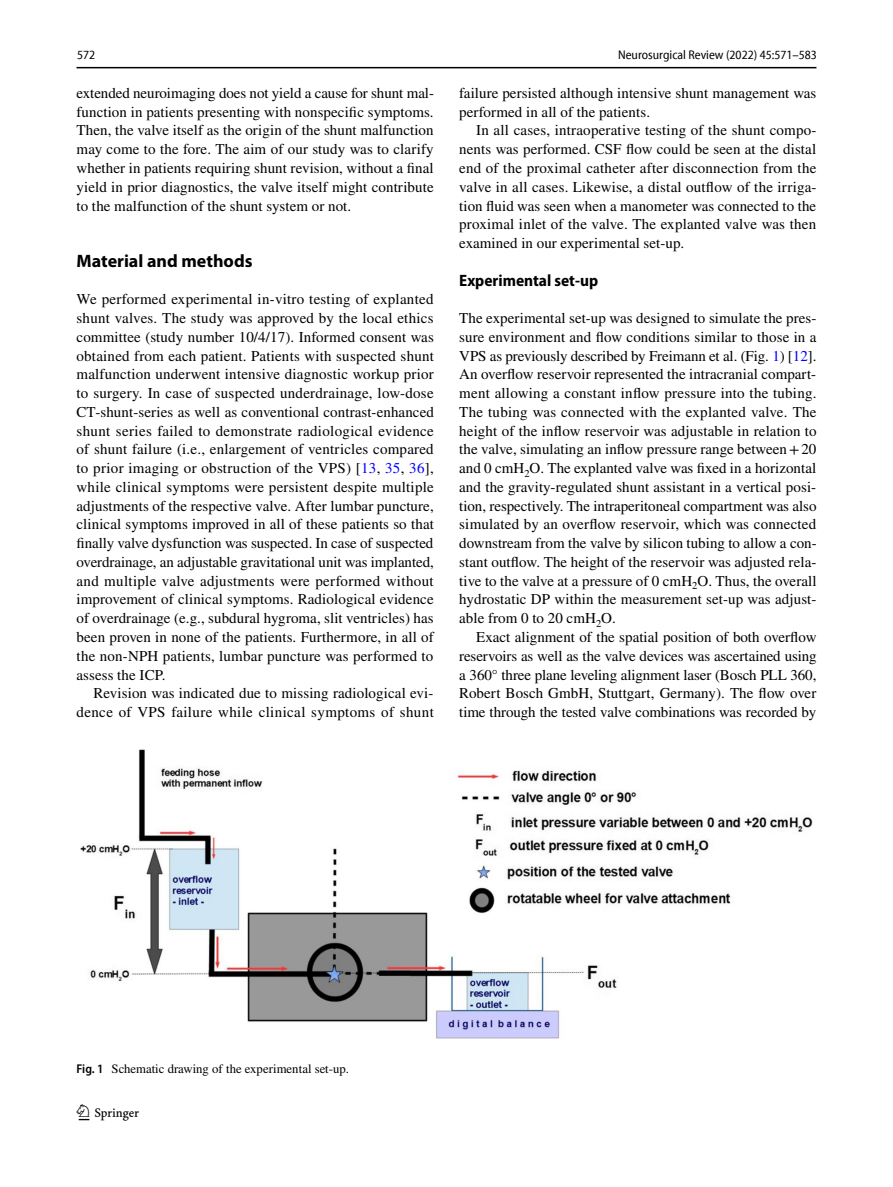
<style>
.page{position:relative;width:893px;height:1187px;background:#fff}
.page>*{position:absolute;margin:0;border:0;box-sizing:border-box;transform-origin:0 0}
.t1{font:22.5px "Springnew Regular 2";color:#000}
.t2{font:700 18px "Myriad Pro";color:#000}
.t3{font:700 semi-condensed 16.5px "Myriad Pro";color:#000}
.t4{font:15px/18.8px "STIX";letter-spacing:.005em;color:#000;text-align:justify}
.t5{font:12.75px "STIX";color:#000}
.t6{font:semi-condensed 12.75px "Myriad Pro Unic";color:#000}
.t7{font:12.75px "Myriad Pro Unic Semi Condensed 3";color:#000}
.s1{color:#00f}
.s2{font-family:"Myriad Pro";font-weight:600;font-stretch:semi-condensed}
</style>
<div class="page">
<hr style="left:77px;top:67px;width:739px;height:1px;background:#000">
<img style="left:81px;top:749px;width:731px;height:289px">
<p class="t7" style="left:77px;top:50px;width:20px">572</p>
<p class="t6" style="left:618px;top:50px;width:200px">Neurosurgical Review (2022) 45:571–583</p>
<p class="t4" style="left:77px;top:84px;width:359px">extended neuroimaging does not yield a cause for shunt mal&shy;function in patients presenting with nonspecific symptoms.<br>Then, the valve itself as the origin of the shunt malfunction may come to the fore. The aim of our study was to clarify whether in patients requiring shunt revision, without a final yield in prior diagnostics, the valve itself might contribute to the malfunction of the shunt system or not.</p>
<p class="t2" style="left:77px;top:249px;width:178px">Material and methods</p>
<p class="t4" style="left:77px;top:291px;width:359px">We performed experimental in-vitro testing of explanted shunt valves. The study was approved by the local ethics committee (study number 10/4/17). Informed consent was obtained from each patient. Patients with suspected shunt malfunction underwent intensive diagnostic workup prior to surgery. In case of suspected underdrainage, low-dose CT-shunt-series as well as conventional contrast-enhanced shunt series failed to demonstrate radiological evidence of shunt failure (i.e., enlargement of ventricles compared to prior imaging or obstruction of the VPS) [<span class="s1">13</span>, <span class="s1">35</span>, <span class="s1">36</span>], while clinical symptoms were persistent despite multiple adjustments of the respective valve. After lumbar puncture, clinical symptoms improved in all of these patients so that finally valve dysfunction was suspected. In case of suspected overdrainage, an adjustable gravitational unit was implanted, and multiple valve adjustments were performed without improvement of clinical symptoms. Radiological evidence of overdrainage (e.g., subdural hygroma, slit ventricles) has been proven in none of the patients. Furthermore, in all of the non-NPH patients, lumbar puncture was performed to assess the ICP.</p>
<p class="t4" style="left:77px;top:684px;width:359px;text-align:right">Revision was indicated due to missing radiological evi&shy;dence of VPS failure while clinical symptoms of shunt</p>
<p class="t4" style="left:459px;top:84px;width:359px">failure persisted although intensive shunt management was performed in all of the patients.</p>
<p class="t4" style="left:459px;top:122px;width:359px;text-indent:17px">In all cases, intraoperative testing of the shunt compo&shy;nents was performed. CSF flow could be seen at the distal end of the proximal catheter after disconnection from the valve in all cases. Likewise, a distal outflow of the irriga&shy;tion fluid was seen when a manometer was connected to the proximal inlet of the valve. The explanted valve was then examined in our experimental set-up.</p>
<p class="t3" style="left:459px;top:271px;width:140px">Experimental set‑up</p>
<p class="t4" style="left:459px;top:309px;width:359px">The experimental set-up was designed to simulate the pres&shy;sure environment and flow conditions similar to those in a VPS as previously described by Freimann et al. (Fig. <span class="s1">1</span>) [<span class="s1">12</span>].<br>An overflow reservoir represented the intracranial compart&shy;ment allowing a constant inflow pressure into the tubing.<br>The tubing was connected with the explanted valve. The height of the inflow reservoir was adjustable in relation to the valve, simulating an inflow pressure range between+20 and 0 cmH<sub>2</sub>O. The explanted valve was fixed in a horizontal and the gravity-regulated shunt assistant in a vertical posi&shy;tion, respectively. The intraperitoneal compartment was also simulated by an overflow reservoir, which was connected downstream from the valve by silicon tubing to allow a con&shy;stant outflow. The height of the reservoir was adjusted rela&shy;tive to the valve at a pressure of 0 cmH<sub>2</sub>O. Thus, the overall hydrostatic DP within the measurement set-up was adjust&shy;able from 0 to 20 cmH<sub>2</sub>O.</p>
<p class="t4" style="left:459px;top:628px;width:359px;text-indent:17px">Exact alignment of the spatial position of both overflow reservoirs as well as the valve devices was ascertained using a 360° three plane leveling alignment laser (Bosch PLL 360, Robert Bosch GmbH, Stuttgart, Germany). The flow over time through the tested valve combinations was recorded by</p>
<p class="t5" style="left:77px;top:1060px;width:274px"><span class="s2">Fig. 1</span> Schematic drawing of the experimental set-up.</p>
<h1 class="t1" style="left:79px;top:1104px;width:62px">1 3</h1>
</div>
